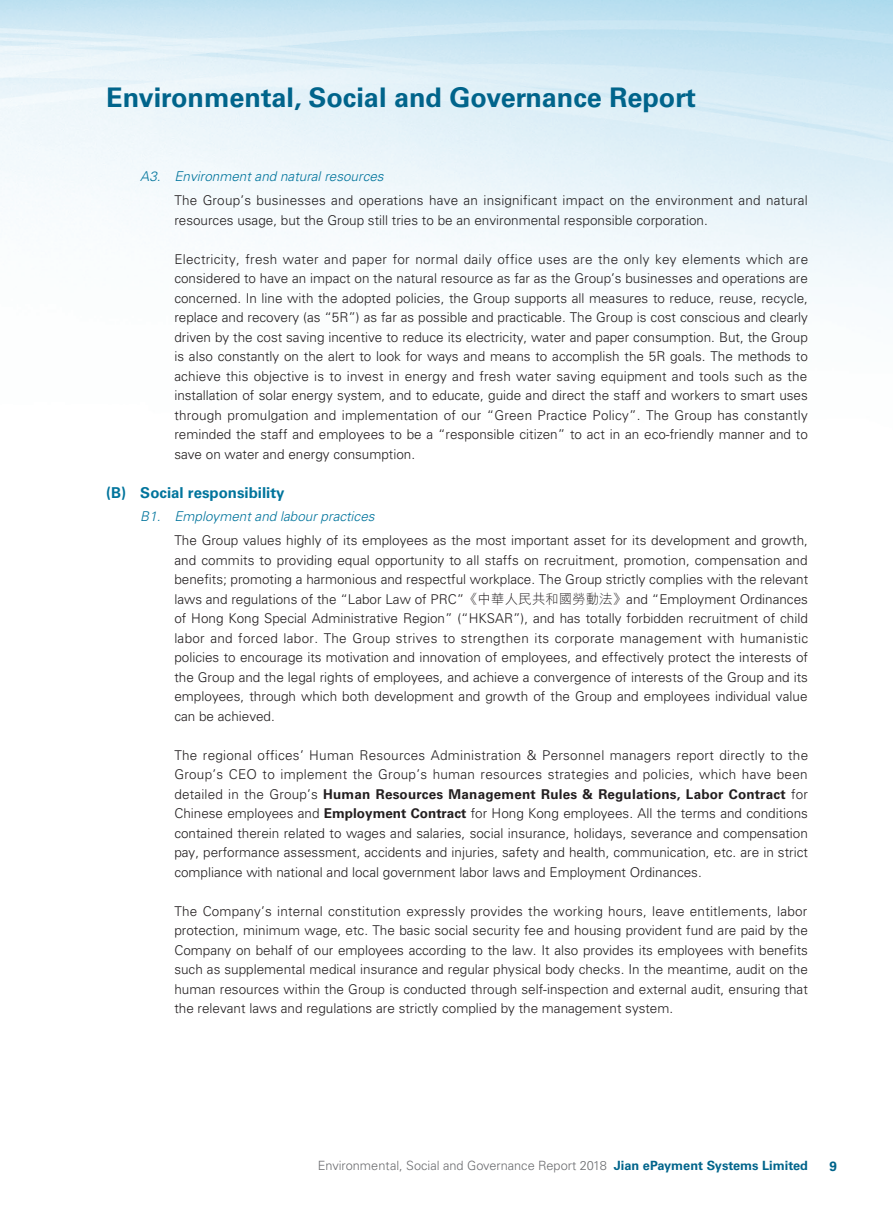
<style>
.page{position:relative;width:893px;height:1212px;background:#fff}
.page>*{position:absolute;margin:0;border:0;box-sizing:border-box;transform-origin:0 0}
.t1{font:700 27px "Univers LT Std";color:#00648b}
._02_H2{font:700 15px "Univers LT Std";color:#00749c}
._00_txt{font:300 13.5px/19.5px "Univers LT Std";color:#231f20;text-align:justify}
._03_H3{font:italic 300 13.5px "Univers LT Std";color:#00749c}
.t2{font:700 13.5px "Univers LT Std";color:#00648b}
.t3{font:300 12.75px "Univers LT Std";color:#6c6d70}
.s1{font-family:"M Hei HK"}
.s2{font-weight:700}
.s3{font-weight:700;color:#00648b}
</style>
<div class="page">
<h1 class="t1" style="left:106px;top:82px;width:591px">Environmental, Social and Governance Report</h1>
<p class="_03_H3" style="left:140px;top:168px;width:245px">A3. Environment and natural resources</p>
<p class="_00_txt" style="left:174px;top:191px;width:635px">The Group’s businesses and operations have an insignificant impact on the environment and natural resources usage, but the Group still tries to be an environmental responsible corporation.</p>
<p class="_00_txt" style="left:174px;top:249px;width:635px">Electricity, fresh water and paper for normal daily office uses are the only key elements which are considered to have an impact on the natural resource as far as the Group’s businesses and operations are concerned. In line with the adopted policies, the Group supports all measures to reduce, reuse, recycle, replace and recovery (as “5R”) as far as possible and practicable. The Group is cost conscious and clearly driven by the cost saving incentive to reduce its electricity, water and paper consumption. But, the Group is also constantly on the alert to look for ways and means to accomplish the 5R goals. The methods to achieve this objective is to invest in energy and fresh water saving equipment and tools such as the installation of solar energy system, and to educate, guide and direct the staff and workers to smart uses through promulgation and implementation of our “Green Practice Policy”. The Group has constantly reminded the staff and employees to be a “responsible citizen” to act in an eco-friendly manner and to save on water and energy consumption.</p>
<p class="_02_H2" style="left:106px;top:483px;width:180px">(B) Social responsibility</p>
<p class="_03_H3" style="left:140px;top:508px;width:236px">B1. Employment and labour practices</p>
<p class="_00_txt" style="left:174px;top:531px;width:635px">The Group values highly of its employees as the most important asset for its development and growth, and commits to providing equal opportunity to all staffs on recruitment, promotion, compensation and benefits; promoting a harmonious and respectful workplace. The Group strictly complies with the relevant laws and regulations of the “Labor Law of PRC”<span class="s1">《中華人民共和國勞動法》</span>and “Employment Ordinances of Hong Kong Special Administrative Region” (“HKSAR”), and has totally forbidden recruitment of child labor and forced labor. The Group strives to strengthen its corporate management with humanistic policies to encourage its motivation and innovation of employees, and effectively protect the interests of the Group and the legal rights of employees, and achieve a convergence of interests of the Group and its employees, through which both development and growth of the Group and employees individual value can be achieved.</p>
<p class="_00_txt" style="left:174px;top:745px;width:635px">The regional offices’ Human Resources Administration &amp; Personnel managers report directly to the Group’s CEO to implement the Group’s human resources strategies and policies, which have been detailed in the Group’s <span class="s2">Human Resources Management Rules &amp; Regulations, Labor Contract</span> for Chinese employees and <span class="s2">Employment Contract</span> for Hong Kong employees. All the terms and conditions contained therein related to wages and salaries, social insurance, holidays, severance and compensation pay, performance assessment, accidents and injuries, safety and health, communication, etc. are in strict compliance with national and local government labor laws and Employment Ordinances.</p>
<p class="_00_txt" style="left:174px;top:901px;width:635px">The Company’s internal constitution expressly provides the working hours, leave entitlements, labor protection, minimum wage, etc. The basic social security fee and housing provident fund are paid by the Company on behalf of our employees according to the law. It also provides its employees with benefits such as supplemental medical insurance and regular physical body checks. In the meantime, audit on the human resources within the Group is conducted through self-inspection and external audit, ensuring that the relevant laws and regulations are strictly complied by the management system.</p>
<p class="t3" style="left:318px;top:1158px;width:492px">Environmental, Social and Governance Report 2018 <span class="s3">Jian ePayment Systems Limited</span></p>
<p class="t2" style="left:830px;top:1158px;width:9px">9</p>
</div>
